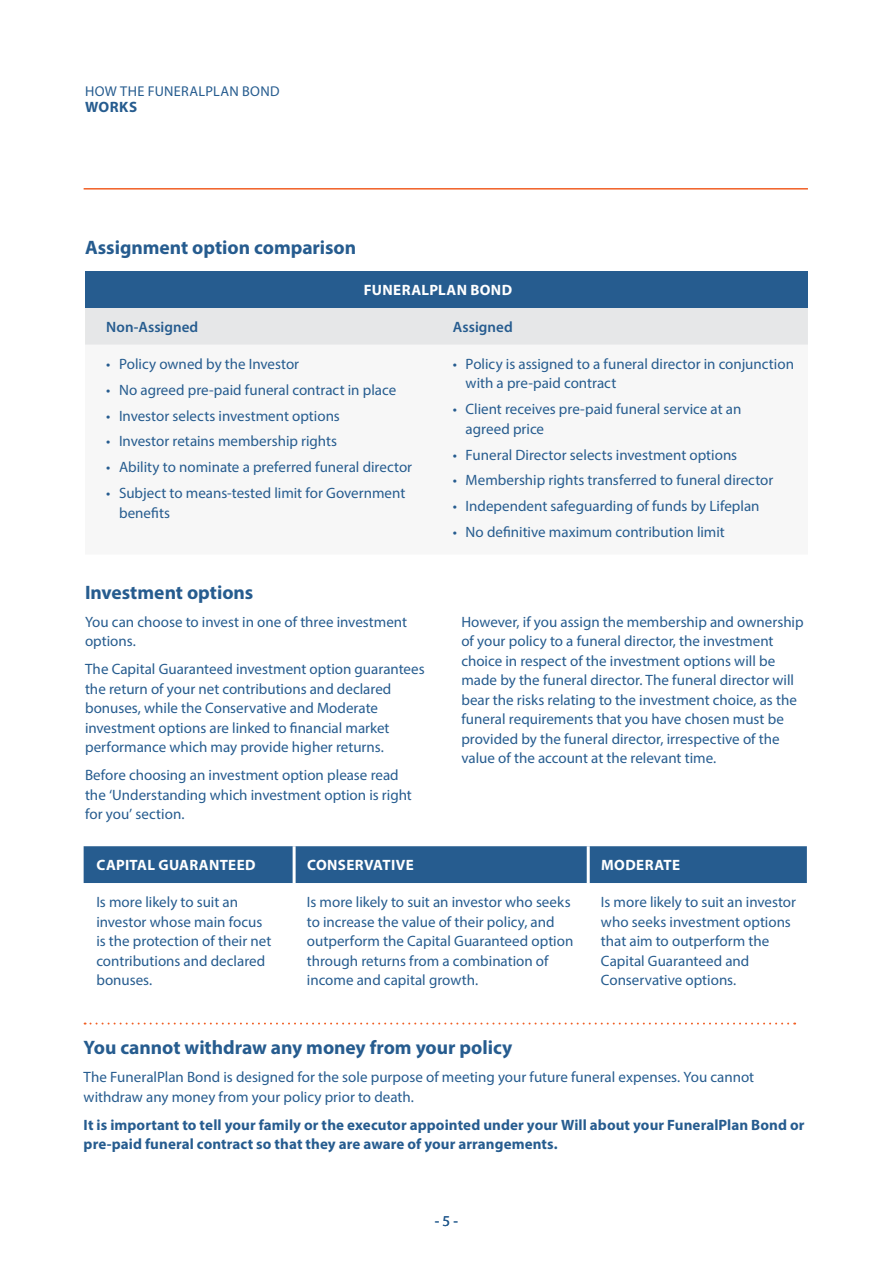
<style>
.page{position:relative;width:893px;height:1263px;background:#fff}
.page>*{position:absolute;margin:0;border:0;box-sizing:border-box;transform-origin:0 0}
.t1{font:700 19.5px "Myriad Pro";color:#265c8f}
.t2{font:15px/19.5px "Myriad Pro";color:#265c8f}
.t3{font:700 15px/19.5px "Myriad Pro";letter-spacing:.005em;color:#265c8f}
.t4{font:700 15px "Myriad Pro";letter-spacing:.025em;color:#fff}
.t5{font:600 15px "Myriad Pro";color:#265c8f}
.t6{font:14.25px "Myriad Pro";letter-spacing:.025em;color:#265c8f}
</style>
<div class="page">
<hr style="left:84px;top:188px;width:724px;height:2px;background:#f15f24">
<div style="left:85px;top:271px;width:723px;height:37px;background:#265c8f"></div>
<div style="left:85px;top:308px;width:723px;height:37px;background:#e6e7e8"></div>
<svg style="left:85px;top:1022px;width:710px;height:2px"></svg>
<div style="left:84px;top:846px;width:723px;height:37px;background:#265c8f"></div>
<hr style="left:293px;top:846px;width:3px;height:37px;background:#fff">
<hr style="left:587px;top:846px;width:3px;height:37px;background:#fff">
<p class="t6" style="left:85px;top:82px;width:196px">HOW THE FUNERALPLAN BOND</p>
<p class="t3" style="left:85px;top:97px;width:53px">WORKS</p>
<h1 class="t1" style="left:85px;top:235px;width:273px">Assignment option comparison</h1>
<p class="t4" style="left:364px;top:280px;width:150px">FUNERALPLAN BOND</p>
<p class="t5" style="left:106px;top:317px;width:94px">Non-Assigned</p>
<p class="t5" style="left:453px;top:317px;width:61px">Assigned</p>
<p class="t2" style="left:106px;top:354px;width:194px">• Policy owned by the Investor</p>
<p class="t2" style="left:106px;top:380px;width:291px">• No agreed pre-paid funeral contract in place</p>
<p class="t2" style="left:106px;top:406px;width:235px">• Investor selects investment options</p>
<p class="t2" style="left:106px;top:431px;width:232px">• Investor retains membership rights</p>
<p class="t2" style="left:106px;top:457px;width:307px">• Ability to nominate a preferred funeral director</p>
<p class="t2" style="left:119px;top:483px;width:288px;text-indent:-13px">• Subject to means-tested limit for Government benefits</p>
<p class="t2" style="left:466px;top:354px;width:330px;text-indent:-13px">• Policy is assigned to a funeral director in conjunction with a pre-paid contract</p>
<p class="t2" style="left:466px;top:399px;width:277px;text-indent:-13px">• Client receives pre-paid funeral service at an agreed price</p>
<p class="t2" style="left:453px;top:444px;width:286px">• Funeral Director selects investment options</p>
<p class="t2" style="left:453px;top:470px;width:322px">• Membership rights transferred to funeral director</p>
<p class="t2" style="left:453px;top:496px;width:308px">• Independent safeguarding of funds by Lifeplan</p>
<p class="t2" style="left:453px;top:522px;width:274px">• No definitive maximum contribution limit</p>
<h1 class="t1" style="left:85px;top:580px;width:170px">Investment options</h1>
<p class="t2" style="left:85px;top:612px;width:324px">You can choose to invest in one of three investment options.</p>
<p class="t2" style="left:85px;top:659px;width:341px">The Capital Guaranteed investment option guarantees the return of your net contributions and declared bonuses, while the Conservative and Moderate investment options are linked to financial market performance which may provide higher returns.</p>
<p class="t2" style="left:85px;top:765px;width:328px">Before choosing an investment option please read the ‘Understanding which investment option is right for you’ section.</p>
<p class="t2" style="left:461px;top:612px;width:344px">However, if you assign the membership and ownership of your policy to a funeral director, the investment choice in respect of the investment options will be made by the funeral director. The funeral director will bear the risks relating to the investment choice, as the funeral requirements that you have chosen must be provided by the funeral director, irrespective of the value of the account at the relevant time.</p>
<p class="t4" style="left:97px;top:855px;width:161px">CAPITAL GUARANTEED</p>
<p class="t4" style="left:307px;top:855px;width:108px">CONSERVATIVE</p>
<p class="t4" style="left:601px;top:855px;width:81px">MODERATE</p>
<p class="t2" style="left:96px;top:892px;width:176px">Is more likely to suit an investor whose main focus is the protection of their net contributions and declared bonuses.</p>
<p class="t2" style="left:307px;top:892px;width:268px">Is more likely to suit an investor who seeks to increase the value of their policy, and outperform the Capital Guaranteed option through returns from a combination of income and capital growth.</p>
<p class="t2" style="left:601px;top:892px;width:197px">Is more likely to suit an investor who seeks investment options that aim to outperform the<br>Capital Guaranteed and<br>Conservative options.</p>
<h1 class="t1" style="left:84px;top:1035px;width:430px">You cannot withdraw any money from your policy</h1>
<p class="t2" style="left:84px;top:1067px;width:672px">The FuneralPlan Bond is designed for the sole purpose of meeting your future funeral expenses. You cannot withdraw any money from your policy prior to death.</p>
<p class="t3" style="left:84px;top:1114px;width:722px">It is important to tell your family or the executor appointed under your Will about your FuneralPlan Bond or pre-paid funeral contract so that they are aware of your arrangements.</p>
<p class="t2" style="left:435px;top:1211px;width:25px">- 5 -</p>
</div>
